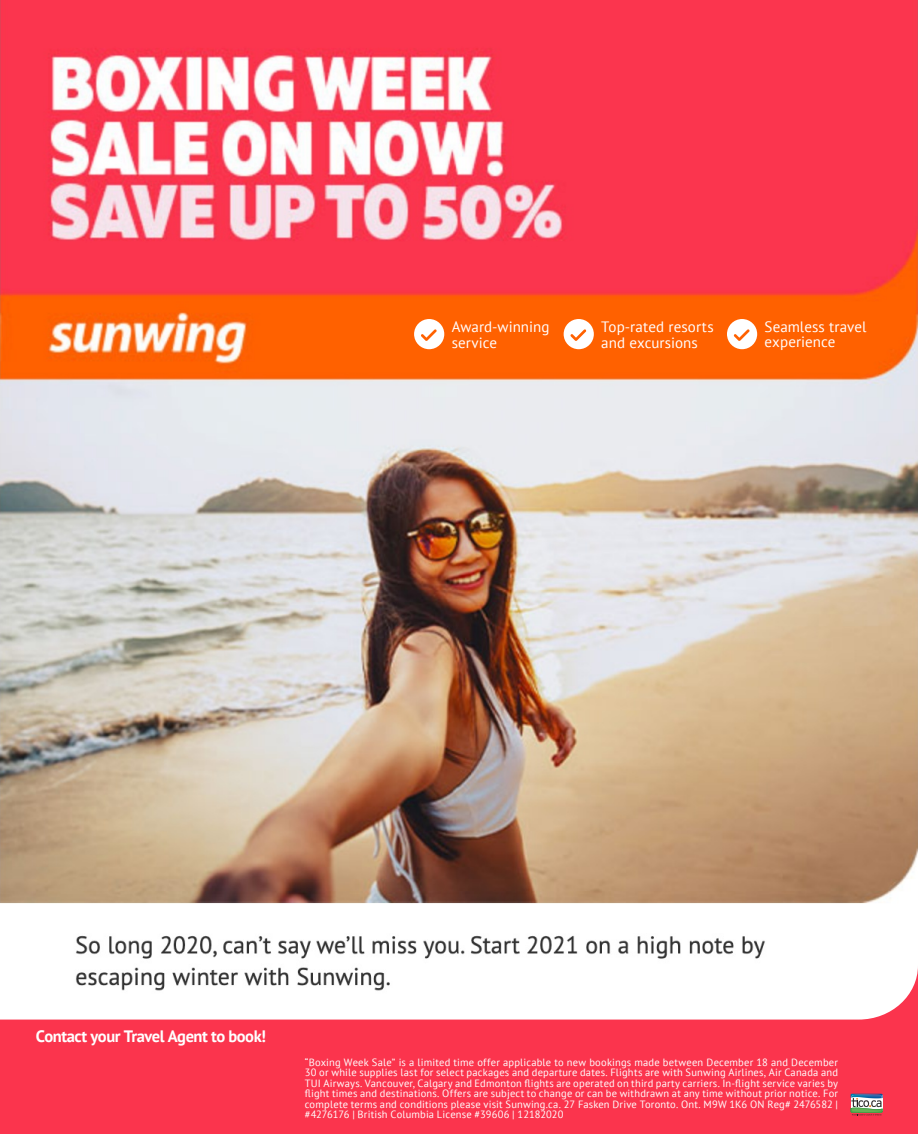
<style>
.page{position:relative;width:918px;height:1134px;background:#fff}
.page>*{position:absolute;margin:0;border:0;box-sizing:border-box;transform-origin:0 0}
.t1{font:700 16.5px "PT Sans";letter-spacing:-.03em;color:#fff}
.t2{font:15px/16.4px "PT Sans";letter-spacing:.005em;color:#fff}
.t3{font:10.5px/10.5px "PT Sans";letter-spacing:.01em;color:#fff;text-align:justify}
</style>
<div class="page">
<img style="left:0;top:0;width:918px;height:959px">
<svg style="left:0;top:967px;width:918px;height:167px;fill:#fb344d"></svg>
<img style="left:852px;top:1094px;width:30px;height:3px">
<svg style="left:851px;top:1097px;width:33px;height:19px"></svg>
<img style="left:852px;top:1108px;width:30px;height:4px">
<svg style="left:414px;top:319px;width:30px;height:30px"></svg>
<svg style="left:564px;top:319px;width:30px;height:30px"></svg>
<svg style="left:727px;top:319px;width:30px;height:30px"></svg>
<h2 class="t2" style="left:452px;top:318px;width:99px">Award-winning service</h2>
<h2 class="t2" style="left:601px;top:318px;width:114px">Top-rated resorts and excursions</h2>
<h2 class="t2" style="left:765px;top:318px;width:103px;line-height:15px">Seamless travel experience</h2>
<h1 class="t1" style="left:36px;top:1026px;width:232px">Contact your Travel Agent to book!</h1>
<p class="t3" style="left:305px;top:1057px;width:535px">“Boxing Week Sale” is a limited time offer applicable to new bookings made between December 18 and December 30 or while supplies last for select packages and departure dates. Flights are with Sunwing Airlines, Air Canada and TUI Airways. Vancouver, Calgary and Edmonton flights are operated on third party carriers. In-flight service varies by flight times and destinations. Offers are subject to change or can be withdrawn at any time without prior notice. For complete terms and conditions please visit Sunwing.ca. 27 Fasken Drive Toronto. Ont. M9W 1K6 ON Reg# 2476582 | #4276176 | British Columbia License #39606 | 12182020</p>
</div>
